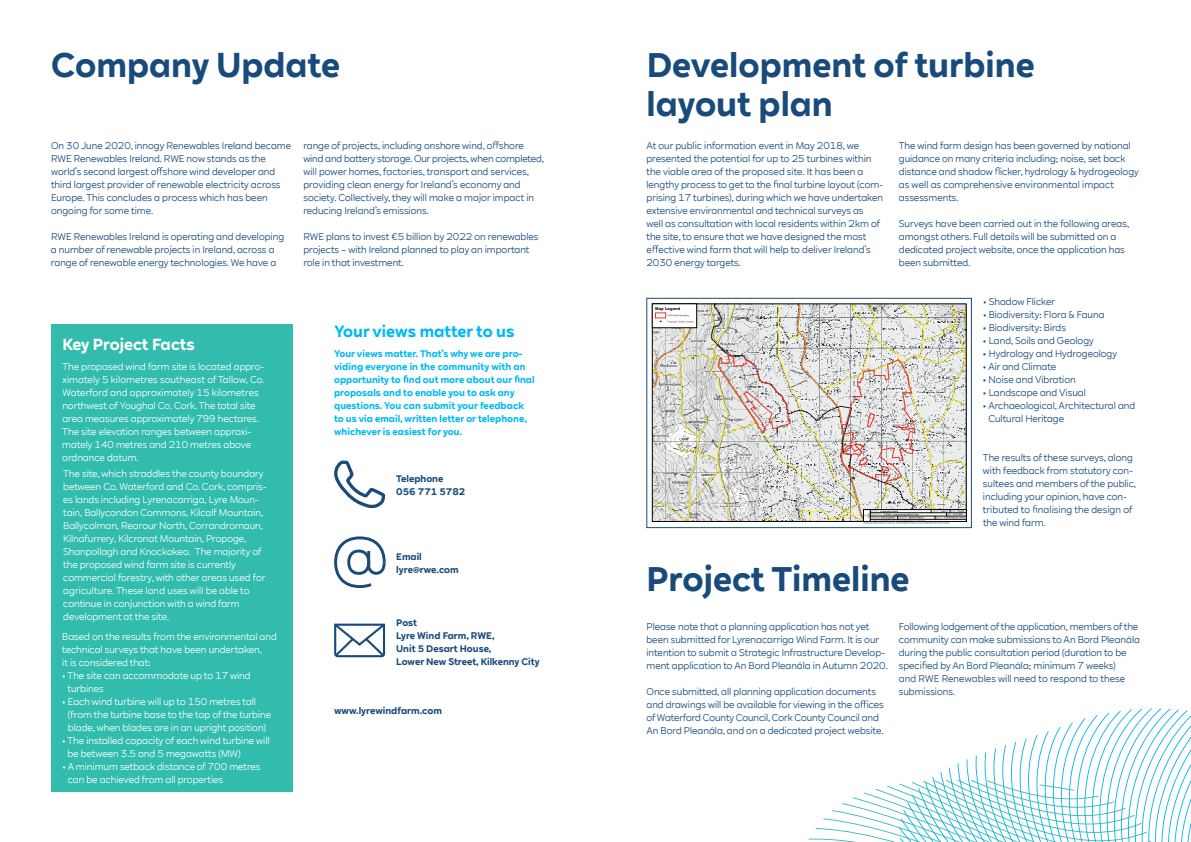
<style>
.page{position:relative;width:1191px;height:842px;background:#fff}
.page>*{position:absolute;margin:0;border:0;box-sizing:border-box;transform-origin:0 0}
.t1{font:700 34px/39px "RWE Sans";color:#184b7c}
.t2{font:700 16px "RWE Sans";color:#00b9f1}
.t3{font:700 16px "RWE Sans";color:#fff}
.t4{font:9.5px/13px "RWE Sans";color:#184b7c}
.t5{font:9.5px/13px "RWE Sans";color:#fff}
.t6{font:700 9.5px/13px "RWE Sans";color:#00b9f1}
.t7{font:700 9.5px/13px "RWE Sans";color:#184b7c}
.t8{font:900 3.8px "Arial";color:#231f20}
</style>
<div class="page">
<svg style="left:157px;top:167px;width:6px;height:8px"></svg>
<svg style="left:773px;top:180px;width:5px;height:8px"></svg>
<svg style="left:652px;top:245px;width:6px;height:8px"></svg>
<svg style="left:1033px;top:505px;width:4px;height:8px"></svg>
<svg style="left:808px;top:700px;width:383px;height:142px"></svg>
<svg style="left:403px;top:375px;width:5px;height:8px"></svg>
<svg style="left:514px;top:375px;width:5px;height:8px"></svg>
<svg style="left:493px;top:141px;width:6px;height:8px"></svg>
<svg style="left:995px;top:167px;width:4px;height:8px"></svg>
<svg style="left:922px;top:661px;width:4px;height:8px"></svg>
<svg style="left:334px;top:623px;width:52px;height:35px"></svg>
<svg style="left:334px;top:460px;width:52px;height:49px"></svg>
<svg style="left:334px;top:536px;width:52px;height:52px"></svg>
<svg style="left:652px;top:304px;width:315px;height:220px;background:#d3d0ca"></svg>
<div style="left:652px;top:304px;width:44px;height:24px;border:1px solid #000"></div>
<div style="left:646px;top:298px;width:325px;height:230px;border:1px solid #184b7c"></div>
<div style="left:51px;top:324px;width:241px;height:467px;background:#32bcad"></div>
<h1 class="t1" style="left:51px;top:46px;width:291px">Company Update</h1>
<h1 class="t1" style="left:646px;top:46px;width:390px">Development of turbine layout plan</h1>
<p class="t4" style="left:51px;top:139px;width:242px">On 30 June 2020, innogy Renewables Ireland became RWE Renewables Ireland. RWE now stands as the world’s second largest o shore wind developer and third largest provider of renewable electricity across Europe. This concludes a process which has been ongoing for some time.</p>
<p class="t4" style="left:51px;top:230px;width:235px">RWE Renewables Ireland is operating and developing a number of renewable projects in Ireland, across a range of renewable energy technologies. We have a</p>
<p class="t4" style="left:303px;top:139px;width:242px">range of projects, including onshore wind, o shore wind and battery storage. Our projects, when completed, will power homes, factories, transport and services, providing clean energy for Ireland’s economy and society. Collectively, they will make a major impact in reducing Ireland’s emissions.</p>
<p class="t4" style="left:303px;top:230px;width:237px">RWE plans to invest €5 billion by 2022 on renewables projects – with Ireland planned to play an important role in that investment.</p>
<h2 class="t3" style="left:62px;top:334px;width:134px">Key Project Facts</h2>
<p class="t5" style="left:62px;top:360px;width:204px">The proposed wind farm site is located appro&shy;ximately 5 kilometres southeast of Tallow, Co.<br>Waterford and approximately 15 kilometres northwest of Youghal Co. Cork. The total site area measures approximately 799 hectares.<br>The site elevation ranges between approxi&shy;mately 140 metres and 210 metres above ordnance datum.</p>
<p class="t5" style="left:63px;top:467px;width:205px">The site, which straddles the county boundary between Co. Waterford and Co. Cork, compris&shy;es lands including Lyrenacarriga, Lyre Moun&shy;tain, Ballycondon Commons, Kilcalf Mountain, Ballycolman, Rearour North, Corrandromaun, Kilnafurrery, Kilcronat Mountain, Propoge, Shanpollagh and Knockakeo. The majority of the proposed wind farm site is currently commercial forestry, with other areas used for agriculture. These land uses will be able to continue in conjunction with a wind farm development at the site.</p>
<p class="t5" style="left:62px;top:630px;width:216px">Based on the results from the environmental and technical surveys that have been undertaken,<br>it is considered that:</p>
<p class="t5" style="left:68px;top:669px;width:184px;text-indent:-5px">• The site can accommodate up to 17 wind turbines</p>
<p class="t5" style="left:68px;top:695px;width:205px;text-indent:-6px">• Each wind turbine will up to 150 metres tall (from the turbine base to the top of the turbine blade, when blades are in an upright position)</p>
<p class="t5" style="left:67px;top:734px;width:204px;text-indent:-5px">• The installed capacity of each wind turbine will be between 3.5 and 5 megawatts (MW)</p>
<p class="t5" style="left:68px;top:760px;width:194px;text-indent:-5px">• A minimum setback distance of 700 metres can be achieved from all properties</p>
<h2 class="t2" style="left:334px;top:321px;width:182px">Your views matter to us</h2>
<p class="t6" style="left:334px;top:347px;width:202px">Your views matter. That’s why we are pro&shy;viding everyone in the community with an opportunity to nd out more about our nal proposals and to enable you to ask any questions. You can submit your feedback to us via email, written letter or telephone, whichever is easiest for you.</p>
<p class="t7" style="left:396px;top:473px;width:71px">Telephone<br>056 771 5782</p>
<p class="t7" style="left:396px;top:550px;width:64px">Email lyre@rwe.com</p>
<p class="t7" style="left:396px;top:616px;width:145px">Post<br>Lyre Wind Farm, RWE,<br>Unit 5 Desart House,<br>Lower New Street, Kilkenny City</p>
<p class="t7" style="left:334px;top:704px;width:109px">www.lyrewindfarm.com</p>
<p class="t4" style="left:646px;top:139px;width:238px">At our public information event in May 2018, we presented the potential for up to 25 turbines within the viable area of the proposed site. It has been a lengthy process to get to the nal turbine layout (com&shy;prising 17 turbines), during which we have undertaken extensive environmental and technical surveys as<br>well as consultation with local residents within 2km of the site, to ensure that we have designed the most<br>e ective wind farm that will help to deliver Ireland’s 2030 energy targets.</p>
<p class="t8" style="left:655px;top:306px;width:27px">Map Legend</p>
<p class="t4" style="left:899px;top:139px;width:241px">The wind farm design has been governed by national guidance on many criteria including; noise, set back distance and shadow icker, hydrology &amp; hydrogeology as well as comprehensive environmental impact assessments.</p>
<p class="t4" style="left:899px;top:217px;width:232px">Surveys have been carried out in the following areas, amongst others. Full details will be submitted on a dedicated project website, once the application has been submitted.</p>
<p class="t4" style="left:983px;top:295px;width:74px">• Shadow Flicker</p>
<p class="t4" style="left:983px;top:308px;width:123px">• Biodiversity: Flora &amp; Fauna</p>
<p class="t4" style="left:983px;top:321px;width:85px">• Biodiversity: Birds</p>
<p class="t4" style="left:983px;top:334px;width:112px">• Land, Soils and Geology</p>
<p class="t4" style="left:983px;top:347px;width:136px">• Hydrology and Hydrogeology</p>
<p class="t4" style="left:983px;top:360px;width:75px">• Air and Climate</p>
<p class="t4" style="left:983px;top:373px;width:94px">• Noise and Vibration</p>
<p class="t4" style="left:983px;top:386px;width:104px">• Landscape and Visual</p>
<p class="t4" style="left:988px;top:399px;width:148px;text-indent:-5px">• Archaeological, Architectural and<br>Cultural Heritage</p>
<p class="t4" style="left:983px;top:451px;width:155px">The results of these surveys, along with feedback from statutory con&shy;sultees and members of the public, including your opinion, have con&shy;tributed to nalising the design of the wind farm.</p>
<h1 class="t1" style="left:646px;top:559px;width:265px">Project Timeline</h1>
<p class="t4" style="left:646px;top:620px;width:243px">Please note that a planning application has not yet been submitted for Lyrenacarriga Wind Farm. It is our intention to submit a Strategic Infrastructure Develop&shy;ment application to An Bord Pleanála in Autumn 2020.</p>
<p class="t4" style="left:646px;top:685px;width:239px">Once submitted, all planning application documents and drawings will be available for viewing in the o ices of Waterford County Council, Cork County Council and An Bord Pleanála, and on a dedicated project website.</p>
<p class="t4" style="left:899px;top:620px;width:243px">Following lodgement of the application, members of the community can make submissions to An Bord Pleanála during the public consultation period (duration to be speci ed by An Bord Pleanála; minimum 7 weeks)<br>and RWE Renewables will need to respond to these submissions.</p>
</div>
